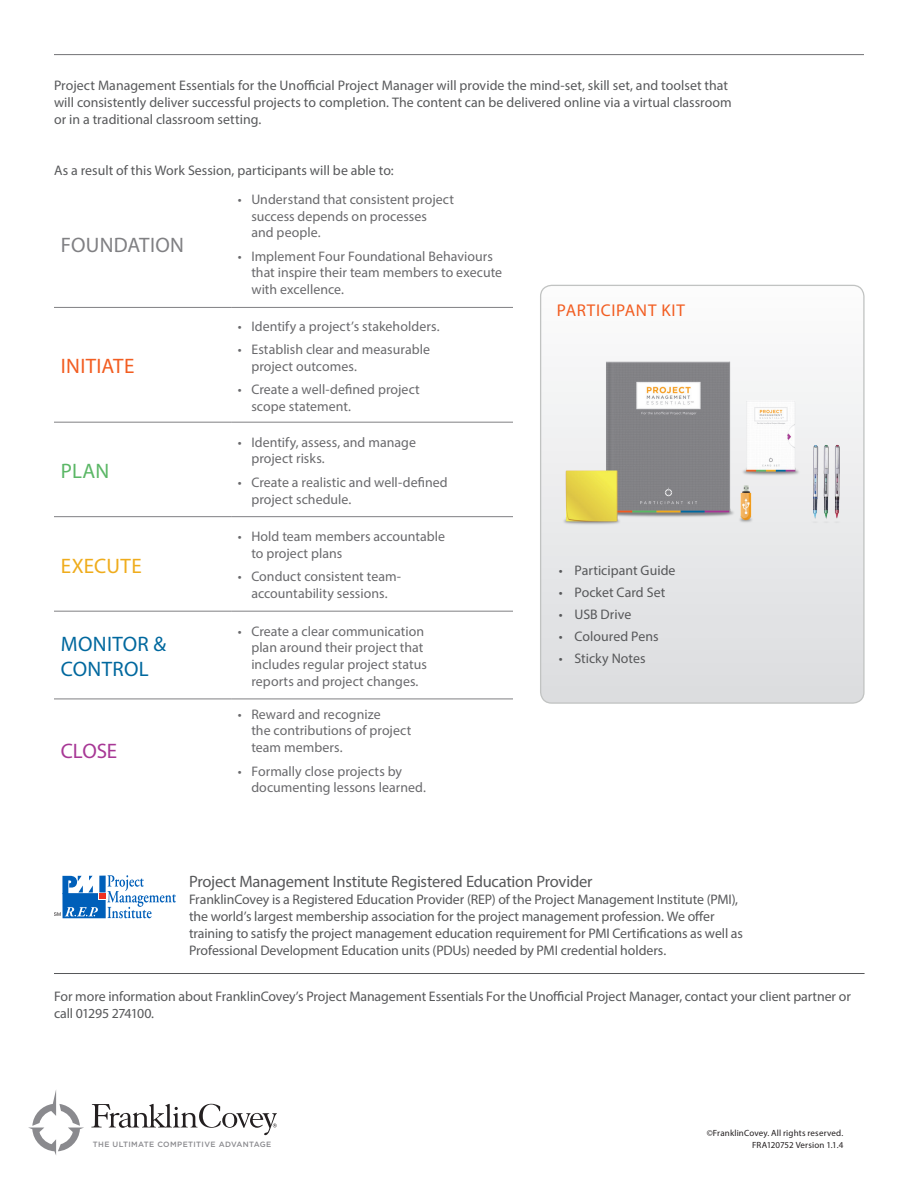
<style>
.page{position:relative;width:918px;height:1188px;background:#fff}
.page>*{position:absolute;margin:0;border:0;box-sizing:border-box;transform-origin:0 0}
.sub_head{font:21px/25.2px "Myriad Pro";letter-spacing:.015em;color:#00689e}
.sub_head-2{font:21px "Myriad Pro";letter-spacing:.015em;color:#808083}
.sub_head-3{font:21px "Myriad Pro";letter-spacing:.015em;color:#f25d21}
.sub_head-4{font:21px "Myriad Pro";letter-spacing:.01em;color:#efac1c}
.sub_head-5{font:21px "Myriad Pro";letter-spacing:-.01em;color:#a73795}
.sub_head-6{font:21px "Myriad Pro";color:#5bb766}
.Header_-_NEW{font:17.1px "Myriad Pro";letter-spacing:.04em;color:#f25d21}
.Body_Text_-_NEW{font:16.5px "Myriad Pro";letter-spacing:-.015em;color:#57585a}
.Body_Text_-_NEW-2{font:13.8px/16.8px "Myriad Pro";letter-spacing:-.005em;color:#57585a}
.t1{font:13.8px/16.6px "Myriad Pro";letter-spacing:.005em;color:#69696c}
.t2{font:9px "Myriad Pro";letter-spacing:.015em;color:#231f20}
.t3{font:500 7.65px "Gotham HTF";letter-spacing:.05em;color:#8a8a8e}
</style>
<div class="page">
<hr style="left:54px;top:54px;width:810px;height:1px;background:#808083">
<svg style="left:542px;top:285px;width:321px;height:417px"></svg>
<div style="left:540px;top:285px;width:325px;height:419px;border:1px solid #c1c3c2;border-radius:11px"></div>
<img style="left:556px;top:361px;width:291px;height:170px">
<hr style="left:54px;top:973px;width:811px;height:1px;background:#57585a">
<svg style="left:28px;top:1090px;width:56px;height:65px"></svg>
<svg style="left:91px;top:1104px;width:186px;height:31px"></svg>
<hr style="left:54px;top:307px;width:177px;height:1px;background:#808083">
<hr style="left:231px;top:307px;width:282px;height:1px;background:#808083">
<hr style="left:54px;top:422px;width:177px;height:1px;background:#808083">
<hr style="left:231px;top:422px;width:282px;height:1px;background:#808083">
<hr style="left:54px;top:516px;width:177px;height:1px;background:#808083">
<hr style="left:231px;top:516px;width:282px;height:1px;background:#808083">
<hr style="left:54px;top:611px;width:177px;height:1px;background:#808083">
<hr style="left:231px;top:611px;width:282px;height:1px;background:#808083">
<hr style="left:54px;top:699px;width:177px;height:1px;background:#808083">
<hr style="left:231px;top:699px;width:282px;height:1px;background:#808083">
<div style="left:62px;top:893px;width:44px;height:25px;background:#005fb9"></div>
<div style="left:99px;top:876px;width:7px;height:17px;background:#005fb9"></div>
<svg style="left:62px;top:876px;width:31px;height:18px"></svg>
<div style="left:99px;top:893px;width:7px;height:7px;background:#fff"></div>
<div style="left:99px;top:893px;width:7px;height:6px;background:#ef3122"></div>
<svg style="left:107px;top:875px;width:69px;height:43px"></svg>
<svg style="left:54px;top:907px;width:44px;height:9px"></svg>
<p class="Body_Text_-_NEW-2" style="left:54px;top:77px;width:679px">Project Management Essentials for the Unofficial Project Manager will provide the mind-set, skill set, and toolset that will consistently deliver successful projects to completion. The content can be delivered online via a virtual classroom or in a traditional classroom setting.</p>
<p class="Body_Text_-_NEW-2" style="left:54px;top:162px;width:341px">As a result of this Work Session, participants will be able to:</p>
<p class="sub_head-2" style="left:61px;top:232px;width:125px">FOUNDATION</p>
<p class="sub_head-3" style="left:61px;top:353px;width:75px">INITIATE</p>
<p class="sub_head-6" style="left:61px;top:458px;width:50px">PLAN</p>
<p class="sub_head-4" style="left:61px;top:553px;width:82px">EXECUTE</p>
<p class="t1" style="left:251px;top:191px;width:204px;text-indent:-14px">• Understand that consistent project success depends on processes<br>and people.</p>
<p class="t1" style="left:251px;top:247px;width:252px;text-indent:-14px">• Implement Four Foundational Behaviours that inspire their team members to execute with excellence.</p>
<p class="t1" style="left:238px;top:317px;width:203px">• Identify a project’s stakeholders.</p>
<p class="t1" style="left:251px;top:341px;width:180px;text-indent:-14px">• Establish clear and measurable project outcomes.</p>
<p class="t1" style="left:251px;top:381px;width:170px;text-indent:-14px">• Create a well-defined project scope statement.</p>
<p class="t1" style="left:251px;top:434px;width:166px;text-indent:-14px">• Identify, assess, and manage project risks.</p>
<p class="t1" style="left:251px;top:474px;width:198px;text-indent:-14px">• Create a realistic and well-defined project schedule.</p>
<p class="t1" style="left:251px;top:528px;width:195px;text-indent:-14px">• Hold team members accountable to project plans</p>
<p class="t1" style="left:238px;top:568px;width:165px;text-align:center">• Conduct consistent team&shy;accountability sessions.</p>
<p class="sub_head" style="left:61px;top:631px;width:107px">MONITOR &amp;<br>CONTROL</p>
<p class="t1" style="left:251px;top:623px;width:177px;text-indent:-14px">• Create a clear communication plan around their project that includes regular project status reports and project changes.</p>
<p class="sub_head-5" style="left:61px;top:738px;width:58px">CLOSE</p>
<p class="t1" style="left:251px;top:706px;width:161px;text-indent:-14px">• Reward and recognize<br>the contributions of project team members.</p>
<p class="t1" style="left:251px;top:762px;width:176px;text-indent:-14px">• Formally close projects by documenting lessons learned.</p>
<p class="Header_-_NEW" style="left:557px;top:300px;width:129px">PARTICIPANT KIT</p>
<p class="Body_Text_-_NEW-2" style="left:559px;top:562px;width:118px">• Participant Guide</p>
<p class="Body_Text_-_NEW-2" style="left:559px;top:584px;width:108px">• Pocket Card Set</p>
<p class="Body_Text_-_NEW-2" style="left:559px;top:606px;width:74px">• USB Drive</p>
<p class="Body_Text_-_NEW-2" style="left:559px;top:628px;width:101px">• Coloured Pens</p>
<p class="Body_Text_-_NEW-2" style="left:559px;top:650px;width:88px">• Sticky Notes</p>
<p class="Body_Text_-_NEW" style="left:189px;top:872px;width:405px">Project Management Institute Registered Education Provider</p>
<p class="Body_Text_-_NEW-2" style="left:189px;top:891px;width:555px">FranklinCovey is a Registered Education Provider (REP) of the Project Management Institute (PMI), the world’s largest membership association for the project management profession. We offer training to satisfy the project management education requirement for PMI Certifications as well as Professional Development Education units (PDUs) needed by PMI credential holders.</p>
<p class="Body_Text_-_NEW-2" style="left:54px;top:988px;width:798px">For more information about FranklinCovey’s Project Management Essentials For the Unofficial Project Manager, contact your client partner or call 01295 274100.</p>
<p class="t2" style="left:707px;top:1127px;width:138px">©FranklinCovey. All rights reserved.</p>
<p class="t3" style="left:93px;top:1140px;width:180px">THE ULTIMATE COMPETITIVE ADVANTAGE</p>
<p class="t2" style="left:752px;top:1139px;width:93px">FRA120752 Version 1.1.4</p>
</div>
